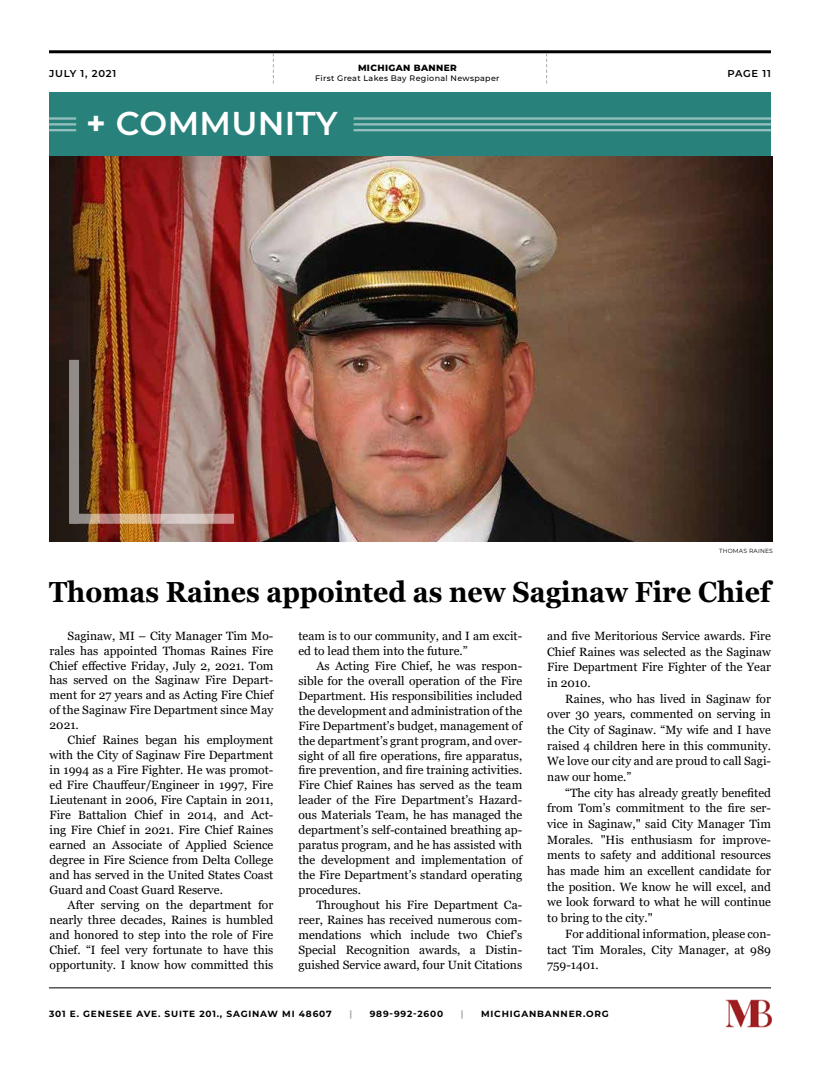
<style>
.page{position:relative;width:820px;height:1078px;background:#fff}
.page>*{position:absolute;margin:0;border:0;box-sizing:border-box;transform-origin:0 0}
.t1{font:600 33px "Montserrat";letter-spacing:.01em;color:#fff}
.t2{font:700 29px "Georgia";color:#000;scale:.92 1}
.t3{font:12px/15px "Georgia";color:#000;text-align:justify}
.t4{font:600 10px "Montserrat";letter-spacing:.075em;color:#000101}
.t5{font:700 9px "Montserrat";letter-spacing:.09em;color:#000}
.t6{font:800 9px "Montserrat";letter-spacing:.04em;color:#000101}
.t7{font:700 9px "Montserrat";color:#aaaaab}
.t8{font:500 8px "Montserrat";letter-spacing:.04em;color:#000101}
.t9{font:6px "Montserrat";letter-spacing:.03em;color:#000101}
.s1{font-weight:700}
</style>
<div class="page">
<hr style="left:49px;top:50px;width:721px;height:3px;background:#000">
<hr style="left:49px;top:987px;width:721px;height:1px;background:#000">
<img style="left:725px;top:999px;width:47px;height:29px">
<svg style="left:546px;top:53px;width:1px;height:31px"></svg>
<svg style="left:273px;top:53px;width:1px;height:31px"></svg>
<div style="left:49px;top:92px;width:721px;height:64px;background:#28817b"></div>
<hr style="left:353px;top:117px;width:417px;height:3px;background:#fff">
<hr style="left:353px;top:123px;width:417px;height:2px;background:#fff">
<hr style="left:353px;top:129px;width:417px;height:2px;background:#fff">
<hr style="left:49px;top:117px;width:27px;height:3px;background:#fff">
<hr style="left:49px;top:123px;width:27px;height:2px;background:#fff">
<hr style="left:49px;top:129px;width:27px;height:2px;background:#fff">
<img style="left:49px;top:156px;width:723px;height:385px">
<svg style="left:79px;top:513px;width:155px;height:10px;background:#c6a495"></svg>
<div style="left:69px;top:360px;width:10px;height:163px;background:#918b89"></div>
<p class="t6" style="left:358px;top:62px;width:100px">MICHIGAN BANNER</p>
<p class="t8" style="left:315px;top:73px;width:186px">First Great Lakes Bay Regional Newspaper</p>
<p class="t4" style="left:49px;top:66px;width:69px">JULY 1, 2021</p>
<p class="t4" style="left:727px;top:66px;width:45px">PAGE 11</p>
<h1 class="t1" style="left:86px;top:100px;width:253px"><span class="s1">+</span> COMMUNITY</h1>
<p class="t9" style="left:718px;top:547px;width:55px">THOMAS RAINES</p>
<h2 class="t2" style="left:49px;top:573px;width:785px">Thomas Raines appointed as new Saginaw Fire Chief</h2>
<p class="t3" style="left:50px;top:628px;width:225px;text-indent:18px">Saginaw, MI – City Manager Tim Mo&shy;rales has appointed Thomas Raines Fire Chief effective Friday, July 2, 2021. Tom has served on the Saginaw Fire Depart&shy;ment for 27 years and as Acting Fire Chief of the Saginaw Fire Department since May 2021.</p>
<p class="t3" style="left:50px;top:732px;width:225px;text-indent:18px">Chief Raines began his employment with the City of Saginaw Fire Department in 1994 as a Fire Fighter. He was promot&shy;ed Fire Chauffeur/Engineer in 1997, Fire Lieutenant in 2006, Fire Captain in 2011, Fire Battalion Chief in 2014, and Act&shy;ing Fire Chief in 2021. Fire Chief Raines earned an Associate of Applied Science degree in Fire Science from Delta College and has served in the United States Coast Guard and Coast Guard Reserve.</p>
<p class="t3" style="left:50px;top:897px;width:225px;text-indent:18px">After serving on the department for nearly three decades, Raines is humbled and honored to step into the role of Fire Chief. “I feel very fortunate to have this opportunity. I know how committed this</p>
<p class="t3" style="left:547px;top:628px;width:225px;line-height:15.7px">and five Meritorious Service awards. Fire Chief Raines was selected as the Saginaw Fire Department Fire Fighter of the Year in 2010.</p>
<p class="t3" style="left:547px;top:690px;width:225px;line-height:15.7px;text-indent:18px">Raines, who has lived in Saginaw for over 30 years, commented on serving in the City of Saginaw. “My wife and I have raised 4 children here in this community.<br>We love our city and are proud to call Sagi&shy;naw our home.”</p>
<p class="t3" style="left:547px;top:784px;width:225px;line-height:15.7px;text-indent:18px">“The city has already greatly benefited from Tom’s commitment to the fire ser&shy;vice in Saginaw," said City Manager Tim Morales. "His enthusiasm for improve&shy;ments to safety and additional resources has made him an excellent candidate for the position. We know he will excel, and we look forward to what he will continue to bring to the city."</p>
<p class="t3" style="left:547px;top:925px;width:225px;line-height:15.7px;text-indent:18px">For additional information, please con&shy;tact Tim Morales, City Manager, at 989<br>759-1401.</p>
<p class="t3" style="left:298px;top:628px;width:225px">team is to our community, and I am excit&shy;ed to lead them into the future.”</p>
<p class="t3" style="left:298px;top:658px;width:225px;text-indent:18px">As Acting Fire Chief, he was respon&shy;sible for the overall operation of the Fire Department. His responsibilities included the development and administration of the Fire Department’s budget, management of the department’s grant program, and over&shy;sight of all fire operations, fire apparatus, fire prevention, and fire training activities.<br>Fire Chief Raines has served as the team leader of the Fire Department’s Hazard&shy;ous Materials Team, he has managed the department’s self-contained breathing ap&shy;paratus program, and he has assisted with the development and implementation of the Fire Department’s standard operating procedures.</p>
<p class="t3" style="left:298px;top:897px;width:225px;text-indent:18px">Throughout his Fire Department Ca&shy;reer, Raines has received numerous com&shy;mendations which include two Chief’s Special Recognition awards, a Distin&shy;guished Service award, four Unit Citations</p>
<p class="t5" style="left:49px;top:1006px;width:284px">301 E. GENESEE AVE. SUITE 201., SAGINAW MI 48607</p>
<p class="t7" style="left:349px;top:1006px;width:4px">|</p>
<p class="t5" style="left:369px;top:1006px;width:75px">989-992-2600</p>
<p class="t7" style="left:460px;top:1006px;width:4px">|</p>
<p class="t5" style="left:481px;top:1006px;width:129px">MICHIGANBANNER.ORG</p>
</div>
